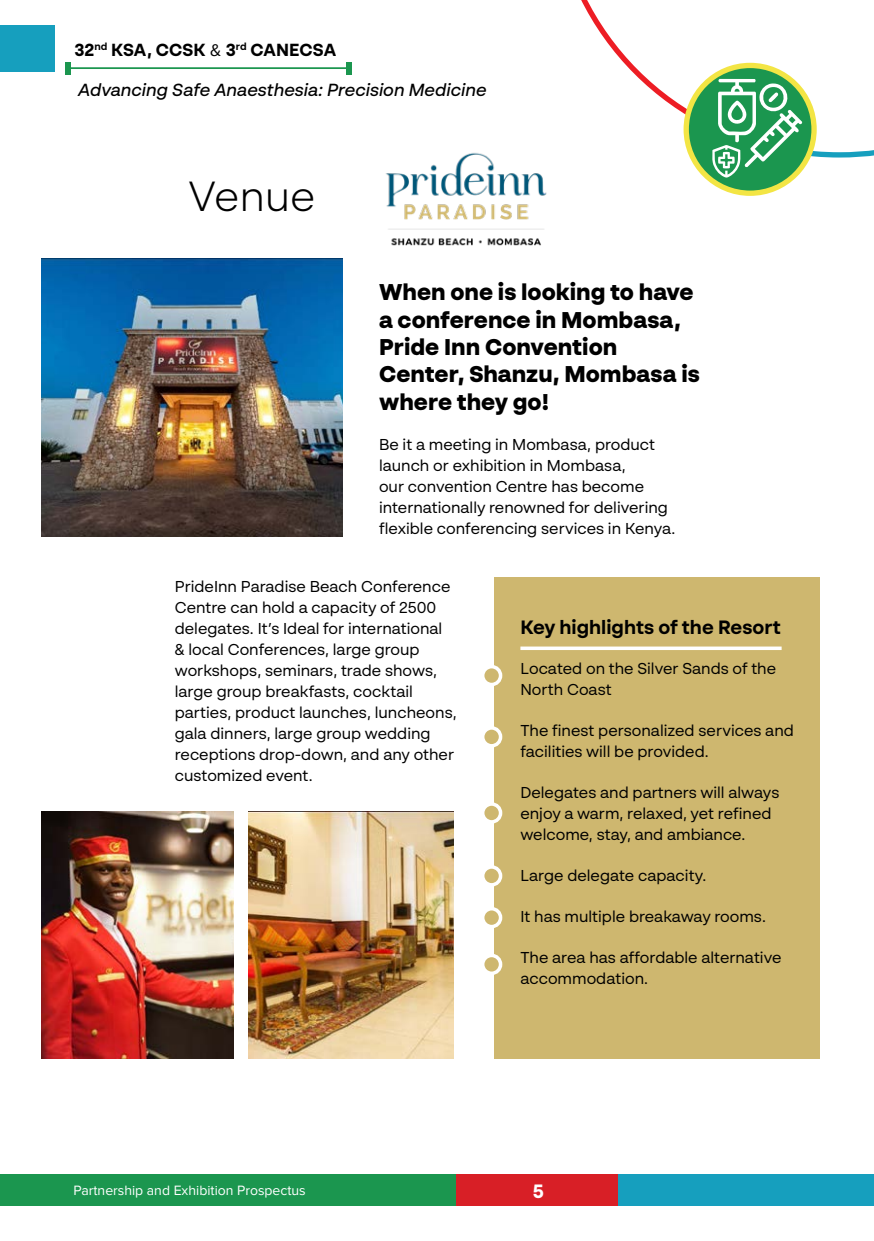
<style>
.page{position:relative;width:874px;height:1241px;background:#fff}
.page>*{position:absolute;margin:0;border:0;box-sizing:border-box;transform-origin:0 0}
.t1{font:300 42px "BR Sonoma";letter-spacing:.01em;color:#000}
.t2{font:900 22.75px/27.3px "BR Sonoma";color:#000}
.t3{font:700 19.25px "BR Sonoma";color:#000}
.t4{font:700 19.25px "BR Sonoma";color:#fff}
.t5{font:italic 500 17.5px "BR Sonoma";color:#000}
.t6{font:700 17.5px "BR Sonoma";color:#000}
.t7{font:15.75px/21px "BR Sonoma";color:#000}
.t8{font:14px "Proxima Nova";color:#fff}
.s1{font-family:"Proxima Nova";font-weight:400}
</style>
<div class="page">
<div style="left:0;top:1174px;width:459px;height:31px;background:#1b964f"></div>
<div style="left:455px;top:1174px;width:169px;height:31px;background:#d81f26"></div>
<div style="left:618px;top:1174px;width:255px;height:31px;background:#169fbe"></div>
<svg style="left:686px;top:65px;width:127px;height:128px"></svg>
<svg style="left:581px;top:0;width:292px;height:178px"></svg>
<div style="left:0;top:25px;width:55px;height:46px;background:#169fbe"></div>
<hr style="left:69px;top:67px;width:277px;height:2px;background:#1b964f">
<div style="left:65px;top:62px;width:5px;height:13px;background:#1b964f"></div>
<div style="left:346px;top:62px;width:5px;height:13px;background:#1b964f"></div>
<div style="left:494px;top:577px;width:325px;height:481px;background:#ceb76f"></div>
<img style="left:385px;top:152px;width:162px;height:94px">
<img style="left:41px;top:258px;width:301px;height:278px">
<img style="left:41px;top:811px;width:192px;height:247px">
<img style="left:248px;top:811px;width:205px;height:247px">
<div style="left:482px;top:666px;width:18px;height:18px;background:#ceb76f;border-radius:50%"></div>
<div style="left:480px;top:664px;width:22px;height:22px;border:4px solid #fff;border-radius:50%"></div>
<div style="left:482px;top:727px;width:18px;height:18px;background:#ceb76f;border-radius:50%"></div>
<div style="left:480px;top:726px;width:22px;height:21px;border:4px solid #fff;border-radius:50%"></div>
<div style="left:482px;top:803px;width:18px;height:18px;background:#ceb76f;border-radius:50%"></div>
<div style="left:480px;top:802px;width:22px;height:21px;border:4px solid #fff;border-radius:50%"></div>
<div style="left:482px;top:866px;width:18px;height:18px;background:#ceb76f;border-radius:50%"></div>
<div style="left:480px;top:865px;width:22px;height:21px;border:4px solid #fff;border-radius:50%"></div>
<div style="left:482px;top:908px;width:18px;height:18px;background:#ceb76f;border-radius:50%"></div>
<div style="left:480px;top:906px;width:22px;height:22px;border:4px solid #fff;border-radius:50%"></div>
<div style="left:482px;top:955px;width:18px;height:18px;background:#ceb76f;border-radius:50%"></div>
<div style="left:480px;top:953px;width:22px;height:21px;border:4px solid #fff;border-radius:50%"></div>
<svg style="left:520px;top:646px;width:261px;height:4px"></svg>
<p class="t6" style="left:74px;top:39px;width:263px">32<sup>nd</sup> KSA, CCSK <span class="s1">&amp;</span> 3<sup>rd</sup> CANECSA</p>
<p class="t5" style="left:78px;top:79px;width:410px">Advancing Safe Anaesthesia: Precision Medicine</p>
<h1 class="t1" style="left:189px;top:170px;width:128px">Venue</h1>
<h2 class="t2" style="left:379px;top:278px;width:322px">When one is looking to have a conference in Mombasa,<br>Pride Inn Convention<br>Center, Shanzu, Mombasa is where they go!</h2>
<p class="t7" style="left:379px;top:434px;width:298px">Be it a meeting in Mombasa, product launch or exhibition in Mombasa,<br>our convention Centre has become internationally renowned for delivering flexible conferencing services in Kenya.</p>
<p class="t7" style="left:175px;top:576px;width:283px">PrideInn Paradise Beach Conference Centre can hold a capacity of 2500 delegates. It’s Ideal for international<br>&amp; local Conferences, large group workshops, seminars, trade shows, large group breakfasts, cocktail parties, product launches, luncheons, gala dinners, large group wedding receptions drop-down, and any other customized event.</p>
<p class="t3" style="left:520px;top:614px;width:262px">Key highlights of the Resort</p>
<p class="t7" style="left:520px;top:658px;width:257px">Located on the Silver Sands of the<br>North Coast</p>
<p class="t7" style="left:520px;top:719px;width:275px">The finest personalized services and facilities will be provided.</p>
<p class="t7" style="left:520px;top:781px;width:260px">Delegates and partners will always enjoy a warm, relaxed, yet refined welcome, stay, and ambiance.</p>
<p class="t7" style="left:520px;top:864px;width:187px">Large delegate capacity.</p>
<p class="t7" style="left:520px;top:905px;width:247px">It has multiple breakaway rooms.</p>
<p class="t7" style="left:520px;top:946px;width:262px">The area has affordable alternative accommodation.</p>
<p class="t8" style="left:73px;top:1181px;width:233px">Partnership and Exhibition Prospectus</p>
<p class="t4" style="left:532px;top:1178px;width:13px">5</p>
</div>
